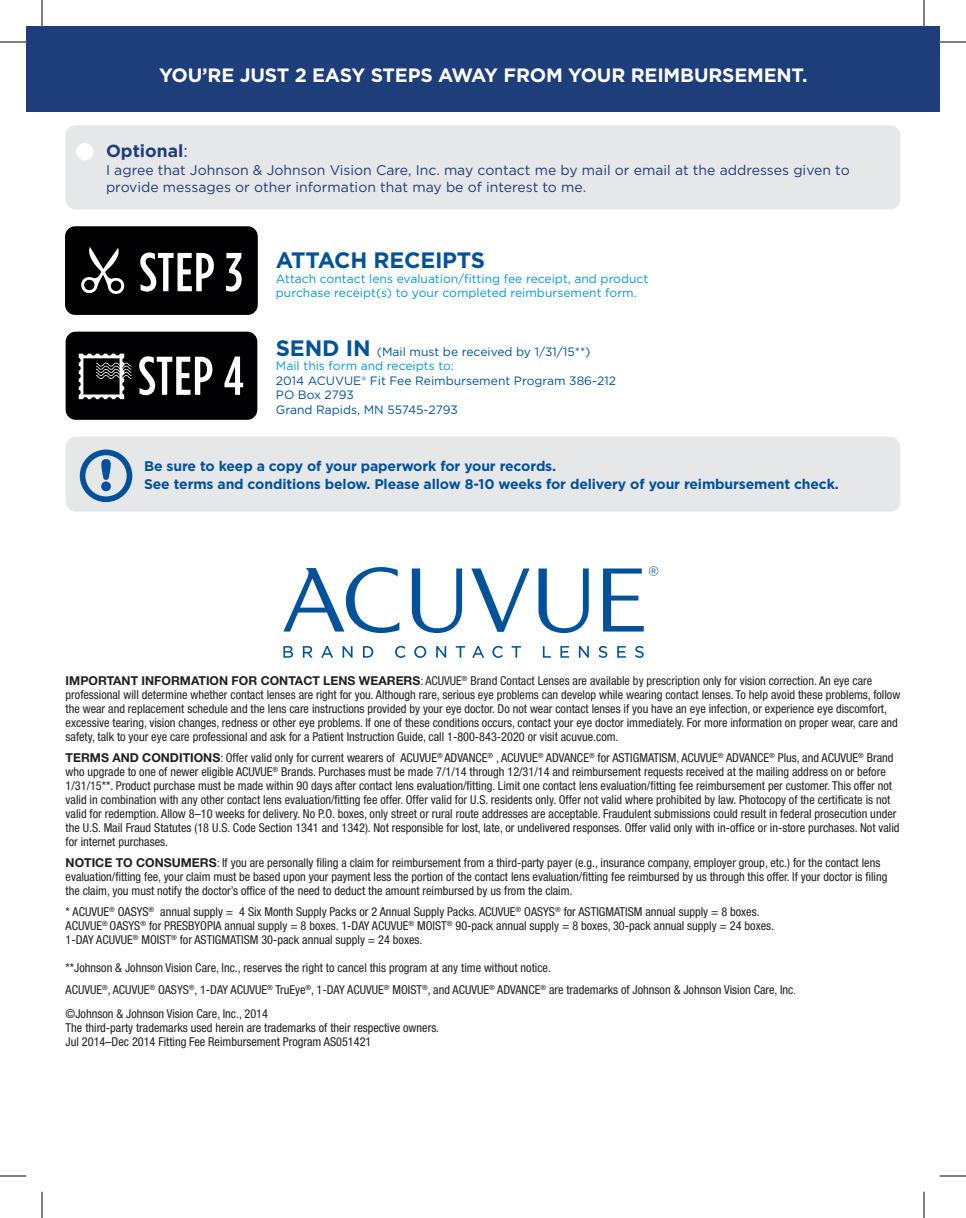
<style>
.page{position:relative;width:966px;height:1218px;background:#fff}
.page>*{position:absolute;margin:0;border:0;box-sizing:border-box;transform-origin:0 0}
.t1{font:700 22.22px "Gotham";letter-spacing:-.01em;color:#01529a}
.t2{font:700 19.43px "Gotham";letter-spacing:-.01em;color:#fff}
.t3{font:700 17.5px "Gotham";color:#1e3d7b}
.t4{font:15.92px "Gotham";color:#01529a}
.t5{font:14px/17.5px "Gotham";color:#1e3d7b}
.t6{font:700 14px/17.5px "Gotham";letter-spacing:-.01em;color:#01529a}
.t7{font:condensed 12.25px/14px "Helvetica Neue LT Std";color:#231f20}
.t8{font:condensed 12.25px/14px "Helvetica Neue";color:#231f20}
.t9{font:12.08px/14.5px "Gotham";color:#01529a}
.t10{font:12.08px/14.5px "Gotham";color:#0696d7}
.s1{font-weight:400}
.s2{font-weight:700;font-size:22.22px}
.s3{color:#0696d7}
.s4{font-weight:700;font-stretch:normal}
.s5{font-size:10.5px}
</style>
<div class="page">
<div style="left:26px;top:26px;width:914px;height:86px;background:#1e3d7b"></div>
<div style="left:65px;top:125px;width:835px;height:85px;background:#e6e7e9;border-radius:10px"></div>
<div style="left:76px;top:143px;width:18px;height:17px;background:#fff;border-radius:50%"></div>
<div style="left:65px;top:226px;width:193px;height:89px;background:#000002;border-radius:10px"></div>
<svg style="left:140px;top:253px;width:74px;height:39px"></svg>
<svg style="left:226px;top:253px;width:16px;height:39px"></svg>
<svg style="left:81px;top:247px;width:44px;height:47px"></svg>
<div style="left:66px;top:332px;width:191px;height:88px;background:#000002;border-radius:10px"></div>
<svg style="left:139px;top:356px;width:73px;height:39px"></svg>
<svg style="left:224px;top:357px;width:19px;height:38px"></svg>
<svg style="left:79px;top:354px;width:52px;height:45px"></svg>
<div style="left:66px;top:437px;width:834px;height:75px;background:#e6e7e9;border-radius:10px"></div>
<svg style="left:80px;top:450px;width:52px;height:52px"></svg>
<svg style="left:283px;top:646px;width:10px;height:12px"></svg>
<svg style="left:303px;top:646px;width:10px;height:12px"></svg>
<svg style="left:321px;top:646px;width:12px;height:12px"></svg>
<svg style="left:343px;top:646px;width:10px;height:12px"></svg>
<svg style="left:363px;top:646px;width:10px;height:12px"></svg>
<svg style="left:395px;top:646px;width:11px;height:12px"></svg>
<svg style="left:414px;top:646px;width:12px;height:12px"></svg>
<svg style="left:436px;top:646px;width:10px;height:12px"></svg>
<svg style="left:456px;top:646px;width:9px;height:12px"></svg>
<svg style="left:472px;top:646px;width:12px;height:12px"></svg>
<svg style="left:492px;top:646px;width:11px;height:12px"></svg>
<svg style="left:512px;top:646px;width:9px;height:12px"></svg>
<svg style="left:543px;top:646px;width:8px;height:12px"></svg>
<svg style="left:560px;top:646px;width:9px;height:12px"></svg>
<svg style="left:579px;top:646px;width:10px;height:12px"></svg>
<svg style="left:599px;top:646px;width:8px;height:12px"></svg>
<svg style="left:617px;top:646px;width:9px;height:12px"></svg>
<svg style="left:635px;top:646px;width:9px;height:12px"></svg>
<svg style="left:603px;top:566px;width:55px;height:66px"></svg>
<svg style="left:412px;top:569px;width:50px;height:64px"></svg>
<svg style="left:471px;top:569px;width:59px;height:63px"></svg>
<svg style="left:283px;top:567px;width:116px;height:66px"></svg>
<svg style="left:538px;top:569px;width:51px;height:64px"></svg>
<svg style="left:0;top:42px;width:26px;height:1px"></svg>
<svg style="left:940px;top:42px;width:26px;height:1px"></svg>
<svg style="left:0;top:1176px;width:26px;height:1px"></svg>
<svg style="left:940px;top:1176px;width:26px;height:1px"></svg>
<svg style="left:42px;top:0;width:1px;height:26px"></svg>
<svg style="left:42px;top:1192px;width:1px;height:26px"></svg>
<svg style="left:924px;top:0;width:1px;height:26px"></svg>
<svg style="left:924px;top:1192px;width:1px;height:26px"></svg>
<h2 class="t2" style="left:159px;top:64px;width:486px">YOU’RE JUST 2 EASY STEPS AWAY FROM YOUR reimbursement</h2>
<h2 class="t2" style="left:802px;top:64px;width:7px">.</h2>
<h3 class="t3" style="left:106px;top:141px;width:83px">Optional<span class="s1">:</span></h3>
<p class="t5" style="left:106px;top:161px;width:745px">I agree that Johnson &amp; Johnson Vision Care, Inc. may contact me by mail or email at the addresses given to provide messages or other information that may be of interest to me.</p>
<h1 class="t1" style="left:276px;top:248px;width:211px">ATTACH RECEIPTS</h1>
<p class="t10" style="left:276px;top:271px;width:374px">Attach contact lens evaluation/fitting fee receipt, and product purchase receipt(s) to your completed reimbursement form.</p>
<p class="t9" style="left:276px;top:344px;width:316px"><span class="s2">SEND IN</span> (Mail must be received by 1/31/15**)<br><span class="s3">Mail this form and receipts to:</span></p>
<p class="t9" style="left:276px;top:373px;width:341px">2014 ACUVUE® Fit Fee Reimbursement Program 386-212<br>PO Box 2793<br>Grand Rapids, MN 55745-2793</p>
<p class="t6" style="left:144px;top:457px;width:696px">Be sure to keep a copy of your paperwork for your records.<br>See terms and conditions below. Please allow 8-10 weeks for delivery of your reimbursement check.</p>
<p class="t7" style="left:66px;top:674px;width:836px"><span class="s4">IMPORTANT INFORMATION FOR CONTACT LENS WEARERS</span>: ACUVUE<sup>®</sup> Brand Contact Lenses are available by prescription only for vision correction. An eye care professional will determine whether contact lenses are right for you. Although rare, serious eye problems can develop while wearing contact lenses. To help avoid these problems, follow the wear and replacement schedule and the lens care instructions provided by your eye doctor. Do not wear contact lenses if you have an eye infection, or experience eye discomfort, excessive tearing, vision changes, redness or other eye problems. If one of these conditions occurs, contact your eye doctor immediately. For more information on proper wear, care and safety, talk to your eye care professional and ask for a Patient Instruction Guide, call 1-800-843-2020 or visit acuvue.com.</p>
<p class="t7" style="left:66px;top:751px;width:836px"><span class="s4">TERMS AND CONDITIONS</span>: Offer valid only for current wearers of ACUVUE<sup>®</sup> ADVANCE<sup>®</sup> , ACUVUE<sup>®</sup> ADVANCE<sup>®</sup> for ASTIGMATISM, ACUVUE<sup>®</sup> ADVANCE<sup>®</sup> Plus, and ACUVUE<sup>®</sup> Brand who upgrade to one of newer eligible ACUVUE<sup>®</sup> Brands. Purchases must be made 7/1/14 through 12/31/14 and reimbursement requests received at the mailing address on or before 1/31/15**. Product purchase must be made within 90 days after contact lens evaluation/fitting. Limit one contact lens evaluation/fitting fee reimbursement per customer. This offer not valid in combination with any other contact lens evaluation/fitting fee offer. Offer valid for U.S. residents only. Offer not valid where prohibited by law. Photocopy of the certificate is not valid for redemption. Allow 8–10 weeks for delivery. No P.O. boxes, only street or rural route addresses are acceptable. Fraudulent submissions could result in federal prosecution under the U.S. Mail Fraud Statutes (18 U.S. Code Section 1341 and 1342). Not responsible for lost, late, or undelivered responses. Offer valid only with in-office or in-store purchases. Not valid for internet purchases.</p>
<p class="t7" style="left:66px;top:856px;width:823px"><span class="s4">NOTICE TO CONSUMERS</span>: If you are personally filing a claim for reimbursement from a third-party payer (e.g., insurance company, employer group, etc.) for the contact lens evaluation/fitting fee, your claim must be based upon your payment less the portion of the contact lens evaluation/fitting fee reimbursed by us through this offer. If your doctor is filing the claim, you must notify the doctor’s office of the need to deduct the amount reimbursed by us from the claim.</p>
<p class="t8" style="left:66px;top:905px;width:710px">* ACUVUE<sup>®</sup> OASYS<sup>®</sup> annual supply = 4 Six Month Supply Packs or 2 Annual Supply Packs. ACUVUE<sup>®</sup> OASYS<sup>®</sup> for ASTIGMATISM annual supply = 8 boxes.<br>ACUVUE<sup>®</sup> OASYS<sup>®</sup> for PRESBYOPIA annual supply = 8 boxes. 1-DAY ACUVUE<sup>®</sup> MOIST<sup>®</sup> 90-pack annual supply = 8 boxes, 30-pack annual supply = 24 boxes.<br>1-DAY ACUVUE<sup>®</sup> MOIST<sup>®</sup> for ASTIGMATISM 30-pack annual supply = 24 boxes.</p>
<p class="t7" style="left:66px;top:957px;width:732px;line-height:21.9px">**Johnson &amp; Johnson Vision Care, Inc., reserves the right to cancel this program at any time without notice.<br>ACUVUE<sup>®</sup>, ACUVUE<sup>®</sup> OASYS<sup>®</sup>, 1-DAY ACUVUE<sup>®</sup> TruEye<sup>®</sup>, 1-DAY ACUVUE<sup>®</sup> MOIST<sup>®</sup>, and ACUVUE<sup>®</sup> ADVANCE<sup>®</sup> are trademarks of Johnson &amp; Johnson Vision Care, Inc<span class="s5">.</span></p>
<p class="t7" style="left:66px;top:1007px;width:375px">©Johnson &amp; Johnson Vision Care, Inc., 2014<br>The third-party trademarks used herein are trademarks of their respective owners.<br>Jul 2014–Dec 2014 Fitting Fee Reimbursement Program AS051421</p>
<h3 class="t4" style="left:645px;top:691px;width:12px">™</h3>
</div>
